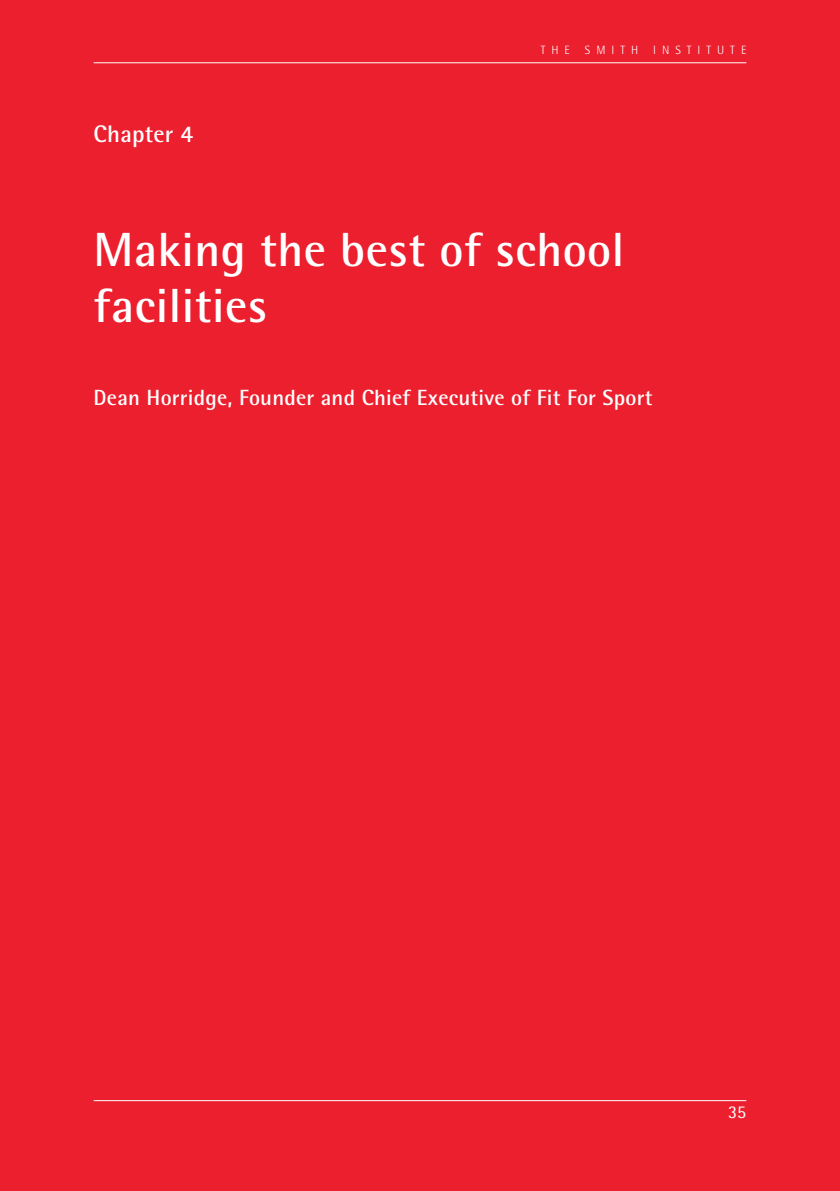
<style>
.page{position:relative;width:840px;height:1191px;background:#fff}
.page>*{position:absolute;margin:0;border:0;box-sizing:border-box;transform-origin:0 0}
.t1{font:700 48px/56px "Rotis Semi Sans Std";letter-spacing:.01em;color:#fff}
.t2{font:700 24px "Rotis Semi Sans Std";letter-spacing:.01em;color:#fff}
.t3{font:700 22px "Rotis Semi Sans Std";letter-spacing:.01em;color:#fff}
.t4{font:18px "Rotis Semi Sans Std";color:#fff}
.t5{font:300 12px "Rotis Semi Sans Std";letter-spacing:.5em;color:#fff}
</style>
<div class="page">
<div style="left:0;top:0;width:839px;height:1191px;background:#eb1f2e"></div>
<hr style="left:94px;top:62px;width:652px;height:1px;background:#fff">
<hr style="left:94px;top:1100px;width:652px;height:1px;background:#fff">
<p class="t2" style="left:94px;top:119px;width:101px">Chapter 4</p>
<p class="t5" style="left:540px;top:43px;width:207px">THE SMITH INSTITUTE</p>
<h1 class="t1" style="left:94px;top:221px;width:532px">Making the best of school facilities</h1>
<p class="t3" style="left:94px;top:384px;width:560px">Dean Horridge, Founder and Chief Executive of Fit For Sport</p>
<p class="t4" style="left:727px;top:1101px;width:20px">35</p>
</div>
